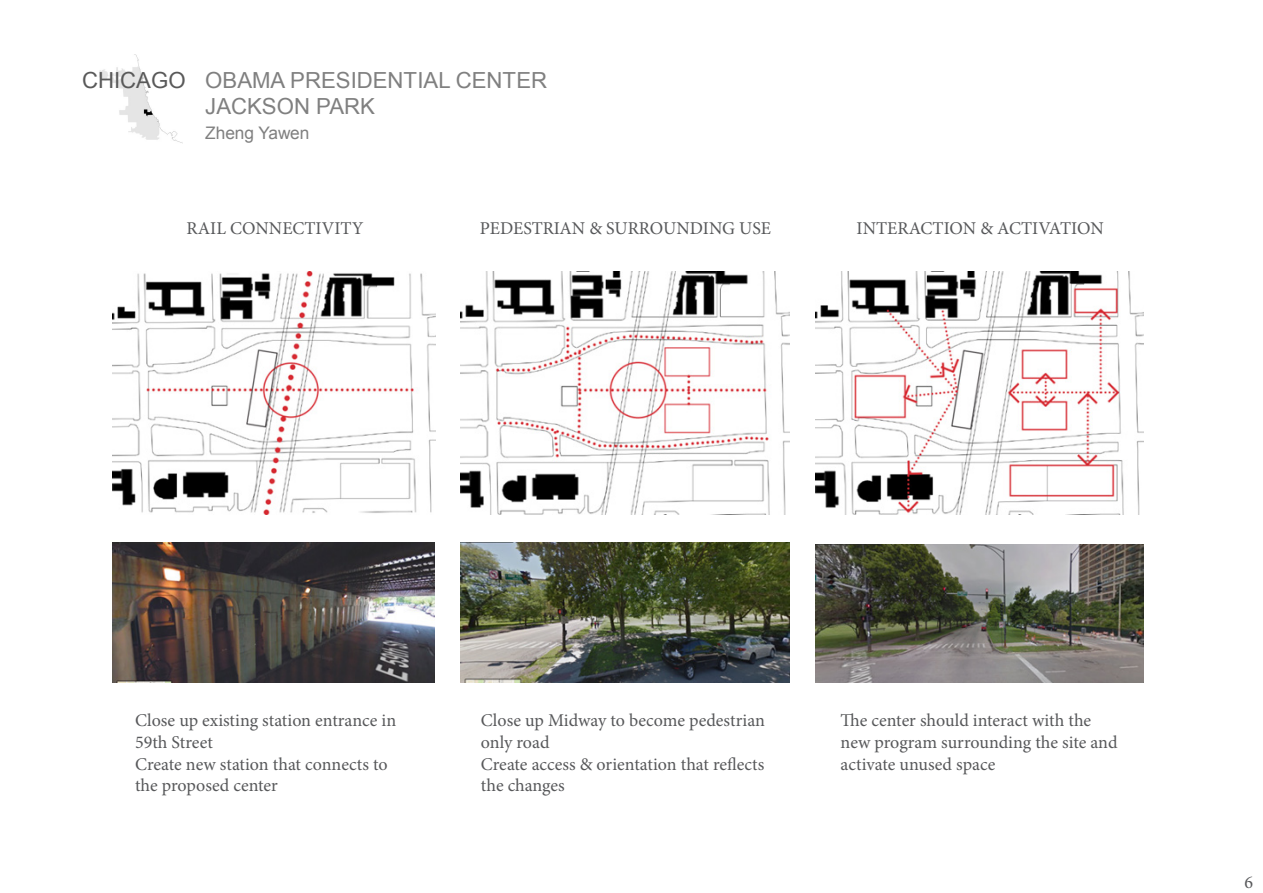
<style>
.page{position:relative;width:1263px;height:893px;background:#fff}
.page>*{position:absolute;margin:0;border:0;box-sizing:border-box;transform-origin:0 0}
.t1{font:22.2px/26.5px "Arial";color:#808080}
.t2{font:18px/21.6px "Minion Pro";color:#57585a}
.t3{font:17.25px "Arial";color:#808080}
.s1{color:#595959}
</style>
<div class="page">
<img style="left:99px;top:54px;width:84px;height:90px">
<img style="left:113px;top:271px;width:322px;height:243px">
<img style="left:461px;top:271px;width:328px;height:243px">
<img style="left:815px;top:271px;width:329px;height:243px">
<img style="left:113px;top:542px;width:321px;height:140px">
<img style="left:461px;top:542px;width:328px;height:140px">
<img style="left:815px;top:544px;width:329px;height:138px">
<p class="t1" style="left:205px;top:67px;width:343px;text-indent:-123px"><span class="s1">CHICAGO</span> OBAMA PRESIDENTIAL CENTER<br>JACKSON PARK</p>
<p class="t3" style="left:205px;top:121px;width:106px">Zheng Yawen</p>
<p class="t2" style="left:187px;top:218px;width:179px">RAIL CONNECTIVITY</p>
<p class="t2" style="left:480px;top:218px;width:293px">PEDESTRIAN &amp; SURROUNDING USE</p>
<p class="t2" style="left:856px;top:218px;width:249px">INTERACTION &amp; ACTIVATION</p>
<p class="t2" style="left:135px;top:710px;width:263px">Close up existing station entrance in<br>59th Street</p>
<p class="t2" style="left:135px;top:753px;width:254px">Create new station that connects to the proposed center</p>
<p class="t2" style="left:481px;top:710px;width:286px">Close up Midway to become pedestrian only road</p>
<p class="t2" style="left:481px;top:753px;width:285px">Create access &amp; orientation that reflects the changes</p>
<p class="t2" style="left:840px;top:710px;width:278px">The center should interact with the new program surrounding the site and activate unused space</p>
<p class="t2" style="left:1244px;top:871px;width:10px">6</p>
</div>
